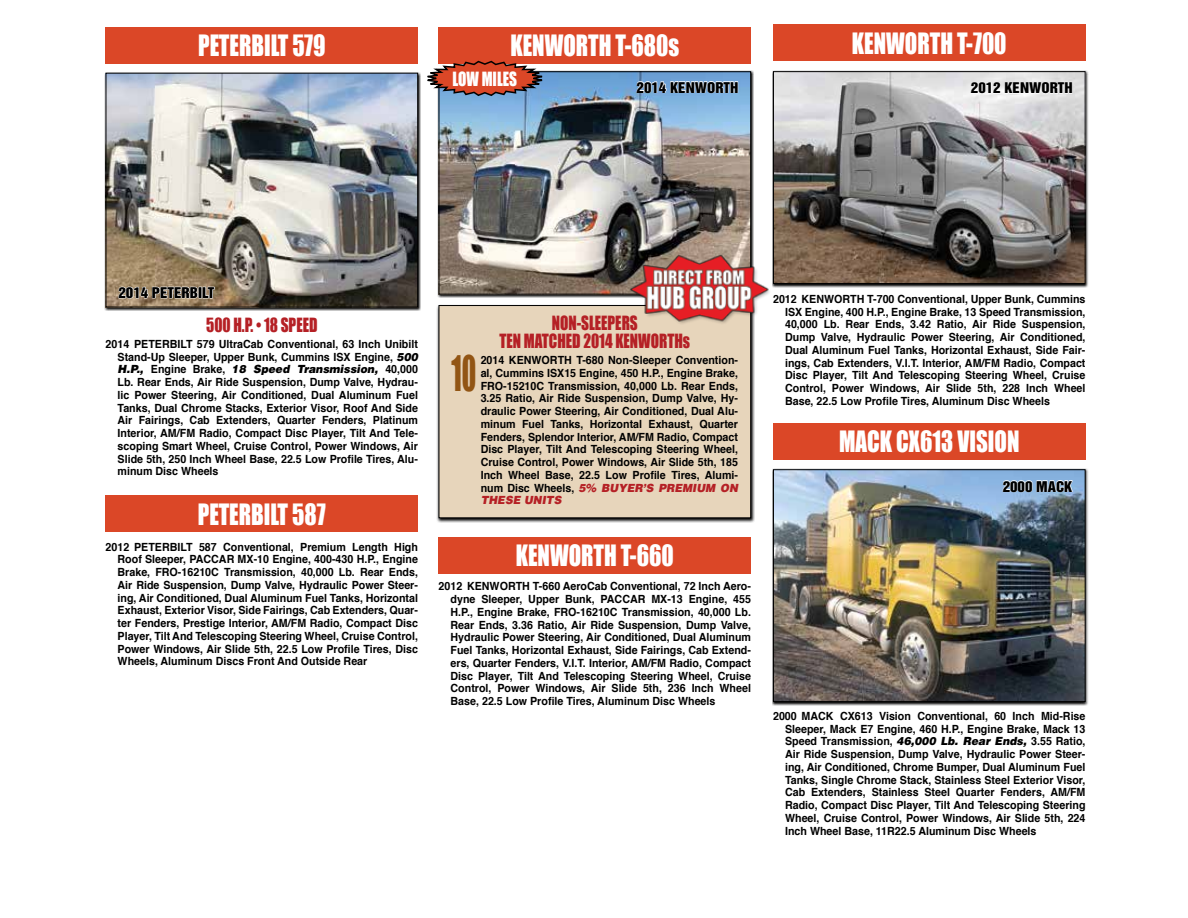
<style>
.page{position:relative;width:1188px;height:918px;background:#fff}
.page>*{position:absolute;margin:0;border:0;box-sizing:border-box;transform-origin:0 0}
.t1{font:45px "Impact";color:#925514;scale:.6 1}
.t2{font:27px "Impact";color:#fff;scale:.85 1}
.t3{font:18px/18px "Impact";color:#b52025;text-align:center;scale:.85 1}
.t4{font:18px "Impact";color:#fff;scale:.85 1}
.t5{font:13.5px "Helvetica Inserat";color:#000;scale:1.1 1}
.t6{font:700 11.25px/12.8px "Helvetica";color:#000;text-align:justify;scale:.95 1}
.s1{font-weight:900;font-style:italic}
.s2{font-weight:900;font-style:italic;color:#b52025}
</style>
<div class="page">
<div style="left:106px;top:27px;width:312px;height:37px;background:#db4727"></div>
<div style="left:104px;top:72px;width:317px;height:239px;background:linear-gradient(to right,#313131,#2e2e2e)"></div>
<img style="left:108px;top:75px;width:308px;height:230px">
<div style="left:106px;top:73px;width:312px;height:234px;border:1px solid #000"></div>
<svg style="left:118px;top:286px;width:97px;height:13px"></svg>
<div style="left:106px;top:496px;width:312px;height:36px;background:#db4727"></div>
<div style="left:439px;top:27px;width:312px;height:37px;background:#db4727"></div>
<svg style="left:437px;top:70px;width:317px;height:228px;background:#8e8e8e"></svg>
<img style="left:441px;top:73px;width:308px;height:220px">
<div style="left:439px;top:71px;width:312px;height:224px;border:1px solid #000"></div>
<svg style="left:636px;top:73px;width:102px;height:31px;background:#8fb8df"></svg>
<svg style="left:437px;top:304px;width:318px;height:219px;background:#898989"></svg>
<div style="left:439px;top:306px;width:312px;height:212px;background:#e7d5bb"></div>
<div style="left:439px;top:305px;width:312px;height:213px;border:1px solid #000"></div>
<svg style="left:419px;top:59px;width:132px;height:38px"></svg>
<div style="left:439px;top:537px;width:312px;height:37px;background:#db4727"></div>
<svg style="left:772px;top:70px;width:317px;height:218px;background:#9b9b9b"></svg>
<img style="left:775px;top:73px;width:309px;height:209px">
<div style="left:773px;top:71px;width:313px;height:213px;border:1px solid #000"></div>
<svg style="left:971px;top:74px;width:102px;height:30px"></svg>
<div style="left:773px;top:25px;width:313px;height:36px;background:#db4727"></div>
<img style="left:628px;top:253px;width:145px;height:74px">
<div style="left:773px;top:423px;width:312px;height:37px;background:#db4727"></div>
<svg style="left:772px;top:468px;width:317px;height:238px;background:#a1a1a1"></svg>
<img style="left:775px;top:471px;width:309px;height:229px">
<div style="left:773px;top:469px;width:313px;height:233px;border:1px solid #000"></div>
<svg style="left:1002px;top:470px;width:72px;height:27px;background:#a0c0e2"></svg>
<h2 class="t2" style="left:198px;top:25px;width:151px">PETERBILT 579</h2>
<h2 class="t2" style="left:510px;top:25px;width:200px">KENWORTH T-680s</h2>
<p class="t5" style="left:637px;top:79px;width:94px">2014 KENWORTH</p>
<h3 class="t4" style="left:453px;top:65px;width:77px">LOW MILES</h3>
<h2 class="t2" style="left:852px;top:22px;width:183px">KENWORTH T-700</h2>
<p class="t5" style="left:971px;top:80px;width:94px">2012 KENWORTH</p>
<p class="t5" style="left:119px;top:285px;width:89px">2014 PETERBILT</p>
<h3 class="t3" style="left:206px;top:316px;width:133px">500 H.P. • 18 SPEED</h3>
<p class="t6" style="left:118px;top:338px;width:318px;text-indent:-12px">2014 PETERBILT 579 UltraCab Conventional, 63 Inch Unibilt Stand-Up Sleeper, Upper Bunk, Cummins ISX Engine, <span class="s1">500<br>H.P.,</span> Engine Brake, <span class="s1">18 Speed Transmission,</span> 40,000<br>Lb. Rear Ends, Air Ride Suspension, Dump Valve, Hydrau&shy;lic Power Steering, Air Conditioned, Dual Aluminum Fuel Tanks, Dual Chrome Stacks, Exterior Visor, Roof And Side Air Fairings, Cab Extenders, Quarter Fenders, Platinum Interior, AM/FM Radio, Compact Disc Player, Tilt And Tele&shy;scoping Smart Wheel, Cruise Control, Power Windows, Air Slide 5th, 250 Inch Wheel Base, 22.5 Low Profile Tires, Alu&shy;minum Disc Wheels</p>
<h2 class="t2" style="left:198px;top:493px;width:152px">PETERBILT 587</h2>
<p class="t6" style="left:118px;top:540px;width:318px;text-indent:-12px">2012 PETERBILT 587 Conventional, Premium Length High Roof Sleeper, PACCAR MX-10 Engine, 400-430 H.P., Engine Brake, FRO-16210C Transmission, 40,000 Lb. Rear Ends, Air Ride Suspension, Dump Valve, Hydraulic Power Steer&shy;ing, Air Conditioned, Dual Aluminum Fuel Tanks, Horizontal Exhaust, Exterior Visor, Side Fairings, Cab Extenders, Quar&shy;ter Fenders, Prestige Interior, AM/FM Radio, Compact Disc Player, Tilt And Telescoping Steering Wheel, Cruise Control, Power Windows, Air Slide 5th, 22.5 Low Profile Tires, Disc Wheels, Aluminum Discs Front And Outside Rear</p>
<h3 class="t3" style="left:500px;top:314px;width:226px">NON-SLEEPERS<br>TEN MATCHED 2014 KENWORTHs</h3>
<p class="t6" style="left:481px;top:354px;width:272px">2014 KENWORTH T-680 Non-Sleeper Convention&shy;al, Cummins ISX15 Engine, 450 H.P., Engine Brake, FRO-15210C Transmission, 40,000 Lb. Rear Ends, 3.25 Ratio, Air Ride Suspension, Dump Valve, Hy&shy;draulic Power Steering, Air Conditioned, Dual Alu&shy;minum Fuel Tanks, Horizontal Exhaust, Quarter Fenders, Splendor Interior, AM/FM Radio, Compact Disc Player, Tilt And Telescoping Steering Wheel, Cruise Control, Power Windows, Air Slide 5th, 185<br>Inch Wheel Base, 22.5 Low Profile Tires, Alumi&shy;num Disc Wheels, <span class="s2">5% BUYER’S PREMIUM ON THESE UNITS</span></p>
<h1 class="t1" style="left:452px;top:338px;width:43px">10</h1>
<h2 class="t2" style="left:516px;top:534px;width:188px">KENWORTH T-660</h2>
<p class="t6" style="left:451px;top:580px;width:318px;text-indent:-12px">2012 KENWORTH T-660 AeroCab Conventional, 72 Inch Aero&shy;dyne Sleeper, Upper Bunk, PACCAR MX-13 Engine, 455<br>H.P., Engine Brake, FRO-16210C Transmission, 40,000 Lb.<br>Rear Ends, 3.36 Ratio, Air Ride Suspension, Dump Valve, Hydraulic Power Steering, Air Conditioned, Dual Aluminum Fuel Tanks, Horizontal Exhaust, Side Fairings, Cab Extend&shy;ers, Quarter Fenders, V.I.T. Interior, AM/FM Radio, Compact Disc Player, Tilt And Telescoping Steering Wheel, Cruise Control, Power Windows, Air Slide 5th, 236 Inch Wheel Base, 22.5 Low Profile Tires, Aluminum Disc Wheels</p>
<p class="t6" style="left:785px;top:293px;width:318px;text-indent:-12px">2012 KENWORTH T-700 Conventional, Upper Bunk, Cummins ISX Engine, 400 H.P., Engine Brake, 13 Speed Transmission, 40,000 Lb. Rear Ends, 3.42 Ratio, Air Ride Suspension, Dump Valve, Hydraulic Power Steering, Air Conditioned, Dual Aluminum Fuel Tanks, Horizontal Exhaust, Side Fair&shy;ings, Cab Extenders, V.I.T. Interior, AM/FM Radio, Compact Disc Player, Tilt And Telescoping Steering Wheel, Cruise Control, Power Windows, Air Slide 5th, 228 Inch Wheel Base, 22.5 Low Profile Tires, Aluminum Disc Wheels</p>
<h2 class="t2" style="left:839px;top:421px;width:214px">MACK CX613 VISION</h2>
<p class="t5" style="left:1003px;top:478px;width:65px">2000 MACK</p>
<p class="t6" style="left:785px;top:710px;width:318px;text-indent:-12px">2000 MACK CX613 Vision Conventional, 60 Inch Mid-Rise Sleeper, Mack E7 Engine, 460 H.P., Engine Brake, Mack 13<br>Speed Transmission, <span class="s1">46,000 Lb. Rear Ends,</span> 3.55 Ratio, Air Ride Suspension, Dump Valve, Hydraulic Power Steer&shy;ing, Air Conditioned, Chrome Bumper, Dual Aluminum Fuel Tanks, Single Chrome Stack, Stainless Steel Exterior Visor, Cab Extenders, Stainless Steel Quarter Fenders, AM/FM Radio, Compact Disc Player, Tilt And Telescoping Steering Wheel, Cruise Control, Power Windows, Air Slide 5th, 224<br>Inch Wheel Base, 11R22.5 Aluminum Disc Wheels</p>
</div>
